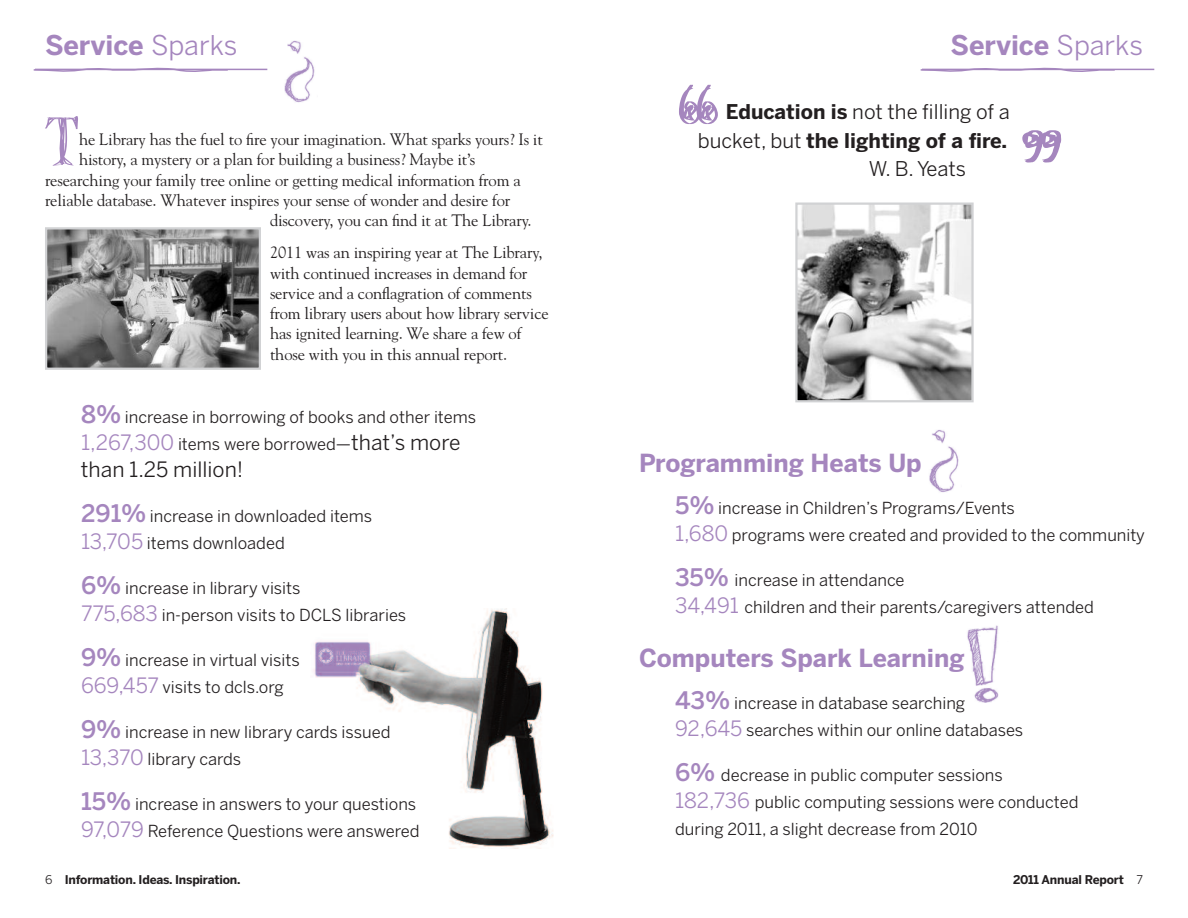
<style>
.page{position:relative;width:1188px;height:918px;background:#fff}
.page>*{position:absolute;margin:0;border:0;box-sizing:border-box;transform-origin:0 0}
.t1{font:145.35px "P22 Stanyan";color:#a586be}
.t2{font:76.95px "P22 Stanyan";color:#a586be}
.t3{font:700 27px "Benton Sans";color:#a586be}
.t4{font:700 24.75px "Benton Sans";color:#a586be}
.t5{font:21px "Benton Sans";color:#231f20}
.t6{font:20.25px "Benton Sans";color:#231f20}
.t7{font:700 20.25px "Benton Sans";color:#231f20}
.t8{font:16.5px/27px "Benton Sans";color:#231f20}
.t9{font:16.5px/20.2px "Goudy Std";letter-spacing:-.01em;color:#231f20}
.t10{font:700 12px "Benton Sans";letter-spacing:-.015em;color:#231f20}
.s1{font-weight:400}
.s2{font-weight:500;font-size:24px;color:#a586be}
.s3{font-size:21px;color:#a586be}
.s4{font-size:21px}
.s5{font-weight:700}
</style>
<div class="page">
<img style="left:313px;top:608px;width:240px;height:241px">
<img style="left:284px;top:40px;width:31px;height:63px">
<svg style="left:33px;top:67px;width:196px;height:5px"></svg>
<hr style="left:35px;top:69px;width:232px;height:1px;background:#a586be">
<svg style="left:920px;top:67px;width:196px;height:5px"></svg>
<hr style="left:922px;top:69px;width:232px;height:1px;background:#a586be">
<img style="left:967px;top:625px;width:32px;height:78px">
<img style="left:798px;top:205px;width:173px;height:194px">
<div style="left:795px;top:202px;width:179px;height:200px;border:2px solid #d1d2d4"></div>
<img style="left:929px;top:430px;width:30px;height:63px">
<img style="left:48px;top:230px;width:210px;height:137px">
<div style="left:45px;top:227px;width:216px;height:143px;border:2px solid #d1d2d4"></div>
<h3 class="t3" style="left:45px;top:35px;width:194px">Service <span class="s1">Sparks</span></h3>
<h3 class="t3" style="left:951px;top:35px;width:194px">Service <span class="s1">Sparks</span></h3>
<h2 class="t2" style="left:45px;top:100px;width:36px">T</h2>
<p class="t9" style="left:79px;top:129px;width:465px">he Library has the fuel to fire your imagination. What sparks yours? Is it</p>
<p class="t9" style="left:79px;top:150px;width:398px">history, a mystery or a plan for building a business? Maybe it’s</p>
<p class="t9" style="left:45px;top:170px;width:477px">researching your family tree online or getting medical information from a</p>
<p class="t9" style="left:45px;top:190px;width:467px">reliable database. Whatever inspires your sense of wonder and desire for</p>
<p class="t9" style="left:270px;top:210px;width:263px">discovery, you can find it at The Library.</p>
<p class="t9" style="left:270px;top:243px;width:280px">2011 was an inspiring year at The Library, with continued increases in demand for service and a conflagration of comments from library users about how library service has ignited learning. We share a few of those with you in this annual report.</p>
<p class="t8" style="left:81px;top:405px;width:397px"><span class="s2">8%</span> increase in borrowing of books and other items<br><span class="s3">1,267,300</span> items were borrowed—<span class="s4">that’s more</span></p>
<p class="t5" style="left:81px;top:461px;width:164px">than 1.25 million!</p>
<p class="t8" style="left:81px;top:504px;width:293px"><span class="s2">291%</span> increase in downloaded items<br><span class="s3">13,705</span> items downloaded</p>
<p class="t8" style="left:81px;top:576px;width:327px"><span class="s2">6%</span> increase in library visits<br><span class="s3">775,683</span> in-person visits to DCLS libraries</p>
<p class="t8" style="left:81px;top:648px;width:220px"><span class="s2">9%</span> increase in virtual visits<br><span class="s3">669,457</span> visits to dcls.org</p>
<p class="t8" style="left:81px;top:720px;width:311px"><span class="s2">9%</span> increase in new library cards issued<br><span class="s3">13,370</span> library cards</p>
<p class="t8" style="left:81px;top:792px;width:340px"><span class="s2">15%</span> increase in answers to your questions<br><span class="s3">97,079</span> Reference Questions were answered</p>
<h1 class="t1" style="left:673px;top:56px;width:51px">‘‘</h1>
<p class="t6" style="left:726px;top:104px;width:285px"><span class="s5">Education is</span> not the filling of a</p>
<p class="t7" style="left:698px;top:133px;width:311px"><span class="s1">bucket, but</span> the lighting of a fire.</p>
<p class="t6" style="left:869px;top:161px;width:99px">W. B. Yeats</p>
<h1 class="t1" style="left:1017px;top:102px;width:51px">’’</h1>
<h3 class="t4" style="left:639px;top:453px;width:284px">Programming Heats Up</h3>
<p class="t8" style="left:675px;top:496px;width:471px"><span class="s2">5%</span> increase in Children’s Programs/Events<br><span class="s3">1,680</span> programs were created and provided to the community</p>
<p class="t8" style="left:675px;top:568px;width:420px"><span class="s2">35%</span> increase in attendance<br><span class="s3">34,491</span> children and their parents/caregivers attended</p>
<h3 class="t4" style="left:639px;top:648px;width:327px">Computers Spark Learning</h3>
<p class="t8" style="left:675px;top:691px;width:350px"><span class="s2">43%</span> increase in database searching<br><span class="s3">92,645</span> searches within our online databases</p>
<p class="t8" style="left:675px;top:763px;width:405px"><span class="s2">6%</span> decrease in public computer sessions<br><span class="s3">182,736</span> public computing sessions were conducted during 2011, a slight decrease from 2010</p>
<p class="t10" style="left:45px;top:875px;width:197px"><span class="s1">6</span> Information. Ideas. Inspiration.</p>
<p class="t10" style="left:1013px;top:875px;width:131px">2011 Annual Report <span class="s1">7</span></p>
</div>
